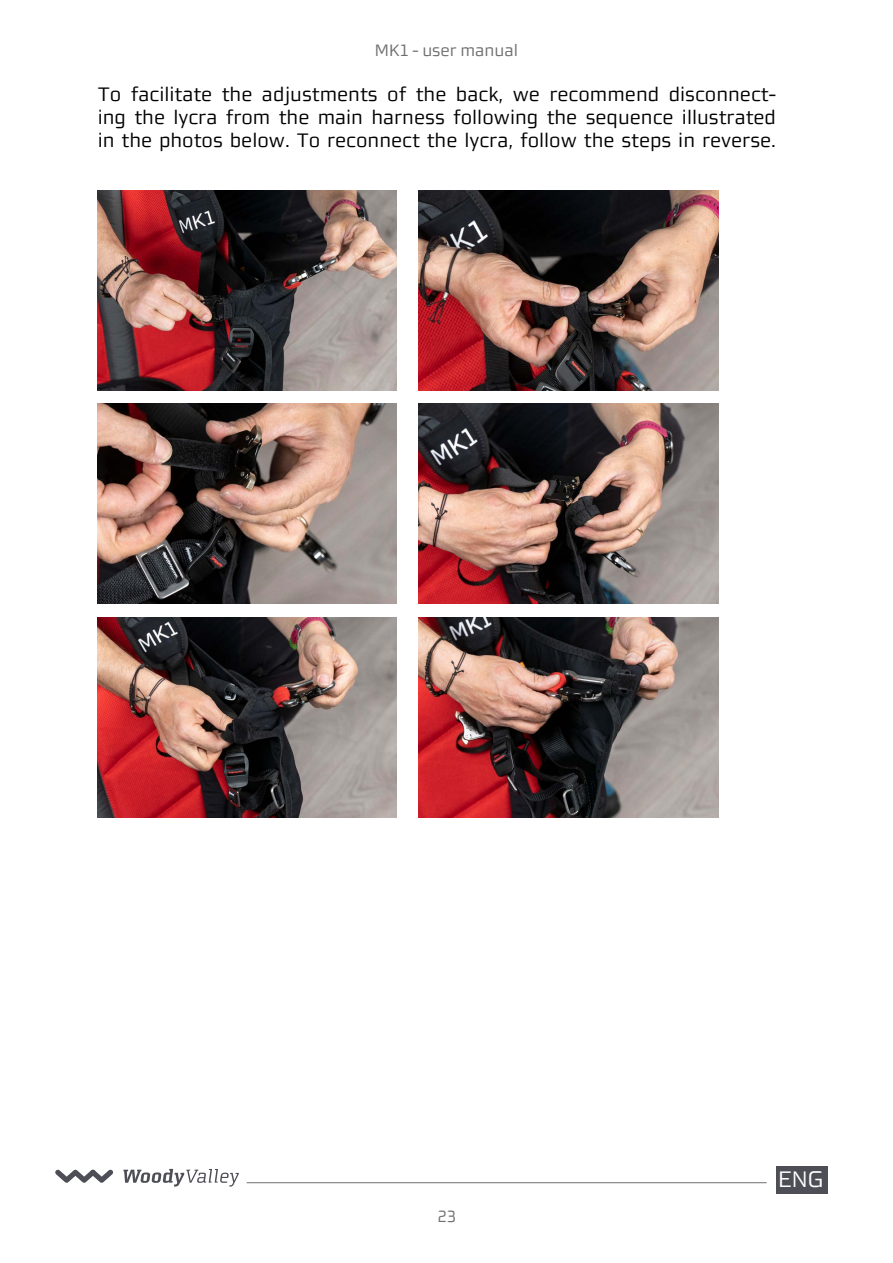
<style>
.page{position:relative;width:893px;height:1263px;background:#fff}
.page>*{position:absolute;margin:0;border:0;box-sizing:border-box;transform-origin:0 0}
.t1{font:22.5px "Morgan Sans Lining";color:#fff}
.t2{font:19.5px/23.4px "Morgan Sans Lining";color:#000;text-align:justify}
.t3{font:16.5px "Morgan Sans Lining";color:#706f6f}
</style>
<div class="page">
<hr style="left:247px;top:1182px;width:520px;height:1px;background:#706f6f">
<svg style="left:123px;top:1169px;width:116px;height:17px"></svg>
<svg style="left:55px;top:1169px;width:58px;height:14px"></svg>
<div style="left:776px;top:1166px;width:51px;height:28px;background:#4d4e56"></div>
<img style="left:419px;top:190px;width:300px;height:200px">
<img style="left:98px;top:618px;width:298px;height:199px">
<img style="left:98px;top:190px;width:298px;height:200px">
<img style="left:419px;top:404px;width:300px;height:200px">
<img style="left:98px;top:404px;width:298px;height:200px">
<img style="left:419px;top:618px;width:300px;height:199px">
<p class="t3" style="left:375px;top:41px;width:145px">MK1 - user manual</p>
<p class="t2" style="left:98px;top:82px;width:680px">To facilitate the adjustments of the back, we recommend disconnect&shy;ing the lycra from the main harness following the sequence illustrated in the photos below. To reconnect the lycra, follow the steps in reverse.</p>
<p class="t3" style="left:437px;top:1207px;width:20px">23</p>
<p class="t1" style="left:778px;top:1166px;width:47px">ENG</p>
</div>
